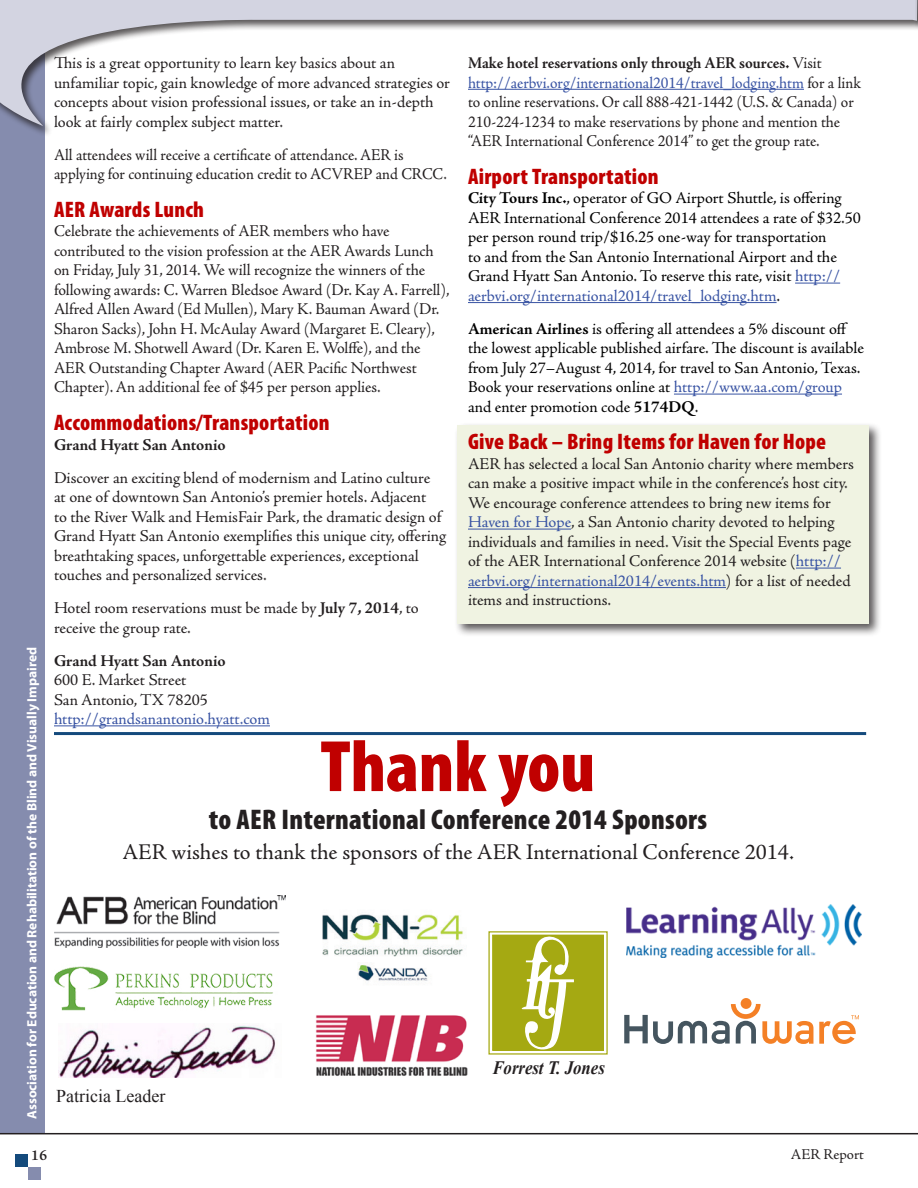
<style>
.page{position:relative;width:918px;height:1188px;background:#fff}
.page>*{position:absolute;margin:0;border:0;box-sizing:border-box;transform-origin:0 0}
.Body_2{font:900 condensed 73.5px "Myriad Pro";color:#c00000}
.author{font:900 condensed 28.5px "Myriad Pro";letter-spacing:.01em;color:#231f20}
.author-2{font:900 condensed 22.5px "Myriad Pro";letter-spacing:.01em;color:#c00000}
.Body_2-2{font:22.5px "Adobe Jenson Pro";letter-spacing:-.005em;color:#231f20}
.t1{font:italic 700 18.9px "Times New Roman";color:#231f20;scale:.89 1}
.t2{font:18px "Times New Roman";color:#231f20}
.Body_2-3{font:16.5px/19.5px "Adobe Jenson Pro";letter-spacing:-.005em;color:#231f20}
.Body_2-4{font:16.5px/19.5px "Adobe Jenson Pro";letter-spacing:-.005em;color:#000}
.Body_2-5{font:16.5px/19.6px "Adobe Jenson Pro";letter-spacing:-.005em;color:#231f20;scale:.95 1}
.Body_2-6{font:700 16.5px "Adobe Jenson Pro";letter-spacing:-.005em;color:#231f20}
.Body_2-7{font:16.5px "Adobe Jenson Pro";letter-spacing:-.005em;color:#3853a3}
.t3{font:15px "Adobe Jenson Pro";letter-spacing:-.005em;color:#231f20}
.t4{font:600 15px "Adobe Jenson Pro";color:#231f20}
.t5{font:700 13.5px "Myriad Pro";color:#fff}
.s1{font-weight:700}
.s2{color:#3853a3}
</style>
<div class="page">
<div style="left:0;top:0;width:45px;height:1134px;background:#858cae"></div>
<div style="left:28px;top:1167px;width:12px;height:13px;background:#858cae"></div>
<div style="left:15px;top:1154px;width:13px;height:13px;background:#144a7c"></div>
<div style="left:0;top:0;width:918px;height:137px;background:#fff"></div>
<svg style="left:0;top:0;width:915px;height:126px"></svg>
<hr style="left:915px;top:0;width:3px;height:138px;background:#231f20;opacity:.75">
<svg style="left:917px;top:0;width:1px;height:126px"></svg>
<hr style="left:0;top:1133px;width:918px;height:1px;background:#231f20">
<div style="left:454px;top:422px;width:428px;height:216px;background:#231f20;opacity:.75"></div>
<div style="left:458px;top:426px;width:411px;height:198px;background:#f0f3e2"></div>
<hr style="left:54px;top:725px;width:216px;height:1px;background:#3853a3">
<hr style="left:468px;top:89px;width:336px;height:1px;background:#3853a3">
<hr style="left:795px;top:283px;width:45px;height:1px;background:#3853a3">
<hr style="left:468px;top:302px;width:309px;height:1px;background:#3853a3">
<hr style="left:674px;top:394px;width:168px;height:1px;background:#3853a3">
<hr style="left:468px;top:529px;width:103px;height:1px;background:#3853a3">
<hr style="left:796px;top:568px;width:45px;height:1px;background:#3853a3">
<hr style="left:468px;top:587px;width:258px;height:1px;background:#3853a3">
<img style="left:54px;top:896px;width:231px;height:51px">
<div style="left:493px;top:935px;width:110px;height:115px;background:#a5a912"></div>
<div style="left:493px;top:935px;width:111px;height:115px;border:1px solid #a5a912"></div>
<svg style="left:519px;top:931px;width:55px;height:120px"></svg>
<div style="left:741px;top:998px;width:11px;height:11px;background:#f48026;border-radius:50%"></div>
<svg style="left:819px;top:1015px;width:40px;height:29px"></svg>
<svg style="left:624px;top:1004px;width:189px;height:40px"></svg>
<img style="left:626px;top:905px;width:235px;height:52px">
<img style="left:316px;top:1015px;width:152px;height:61px">
<img style="left:322px;top:914px;width:141px;height:67px">
<img style="left:58px;top:1025px;width:218px;height:52px">
<hr style="left:54px;top:732px;width:812px;height:3px;background:#144a7c">
<img style="left:54px;top:966px;width:219px;height:45px">
<p class="t5" style="left:23px;top:1119px;width:473px;rotate:-90deg">Association for Education and Rehabilitation of the Blind and Visually Impaired</p>
<p class="Body_2-3" style="left:54px;top:53px;width:398px">This is a great opportunity to learn key basics about an unfamiliar topic, gain knowledge of more advanced strategies or concepts about vision professional issues, or take an in-depth look at fairly complex subject matter.</p>
<p class="Body_2-5" style="left:54px;top:145px;width:415px">All attendees will receive a certificate of attendance. AER is applying for continuing education credit to ACVREP and CRCC.</p>
<p class="author-2" style="left:54px;top:195px;width:151px">AER Awards Lunch</p>
<p class="Body_2-3" style="left:54px;top:222px;width:397px">Celebrate the achievements of AER members who have contributed to the vision profession at the AER Awards Lunch on Friday, July 31, 2014. We will recognize the winners of the following awards: C. Warren Bledsoe Award (Dr. Kay A. Farrell), Alfred Allen Award (Ed Mullen), Mary K. Bauman Award (Dr.<br>Sharon Sacks), John H. McAulay Award (Margaret E. Cleary), Ambrose M. Shotwell Award (Dr. Karen E. Wolffe), and the AER Outstanding Chapter Award (AER Pacific Northwest Chapter). An additional fee of $45 per person applies.</p>
<p class="author-2" style="left:54px;top:408px;width:277px">Accommodations/Transportation</p>
<p class="Body_2-6" style="left:54px;top:435px;width:173px">Grand Hyatt San Antonio</p>
<p class="Body_2-3" style="left:54px;top:468px;width:394px">Discover an exciting blend of modernism and Latino culture at one of downtown San Antonio’s premier hotels. Adjacent<br>to the River Walk and HemisFair Park, the dramatic design of Grand Hyatt San Antonio exemplifies this unique city, offering breathtaking spaces, unforgettable experiences, exceptional touches and personalized services.</p>
<p class="Body_2-3" style="left:54px;top:599px;width:366px">Hotel room reservations must be made by <span class="s1">July 7, 2014</span>, to receive the group rate.</p>
<p class="Body_2-6" style="left:54px;top:651px;width:173px">Grand Hyatt San Antonio</p>
<p class="Body_2-3" style="left:54px;top:671px;width:134px">600 E. Market Street</p>
<p class="Body_2-3" style="left:54px;top:690px;width:155px">San Antonio, TX 78205</p>
<p class="Body_2-7" style="left:54px;top:710px;width:218px">http://grandsanantonio.hyatt.com</p>
<p class="Body_2-5" style="left:468px;top:53px;width:415px"><span class="s1">Make hotel reservations only through AER sources.</span> Visit <span class="s2">http://aerbvi.org/international2014/travel_lodging.htm</span> for a link to online reservations. Or call 888-421-1442 (U.S. &amp; Canada) or 210-224-1234 to make reservations by phone and mention the “AER International Conference 2014” to get the group rate.</p>
<p class="author-2" style="left:468px;top:162px;width:192px">Airport Transportation</p>
<p class="Body_2-4" style="left:468px;top:189px;width:395px"><span class="s1">City Tours Inc.</span>, operator of GO Airport Shuttle, is offering AER International Conference 2014 attendees a rate of $32.50 per person round trip/$16.25 one-way for transportation<br>to and from the San Antonio International Airport and the Grand Hyatt San Antonio. To reserve this rate, visit <span class="s2">http:// aerbvi.org/international2014/travel_lodging.htm</span>.</p>
<p class="Body_2-4" style="left:468px;top:319px;width:397px"><span class="s1">American Airlines</span> is offering all attendees a 5% discount off the lowest applicable published airfare. The discount is available from July 27–August 4, 2014, for travel to San Antonio, Texas.<br>Book your reservations online at <span class="s2">http://www.aa.com/group </span>and enter promotion code <span class="s1">5174DQ</span>.</p>
<p class="author-2" style="left:468px;top:428px;width:360px">Give Back – Bring Items for Haven for Hope</p>
<p class="Body_2-3" style="left:468px;top:454px;width:387px">AER has selected a local San Antonio charity where members can make a positive impact while in the conference’s host city.<br>We encourage conference attendees to bring new items for <span class="s2">Haven for Hope</span>, a San Antonio charity devoted to helping individuals and families in need. Visit the Special Events page of the AER International Conference 2014 website (<span class="s2">http:// aerbvi.org/international2014/events.htm</span>) for a list of needed items and instructions.</p>
<p class="Body_2" style="left:320px;top:719px;width:276px">Thank you</p>
<p class="author" style="left:209px;top:801px;width:500px">to AER International Conference 2014 Sponsors</p>
<p class="Body_2-2" style="left:123px;top:839px;width:673px">AER wishes to thank the sponsors of the AER International Conference 2014.</p>
<p class="t2" style="left:56px;top:1084px;width:111px">Patricia Leader</p>
<p class="t1" style="left:492px;top:1054px;width:128px">Forrest T. Jones</p>
<p class="t4" style="left:31px;top:1146px;width:18px">16</p>
<p class="t3" style="left:791px;top:1146px;width:75px">AER Report</p>
</div>
